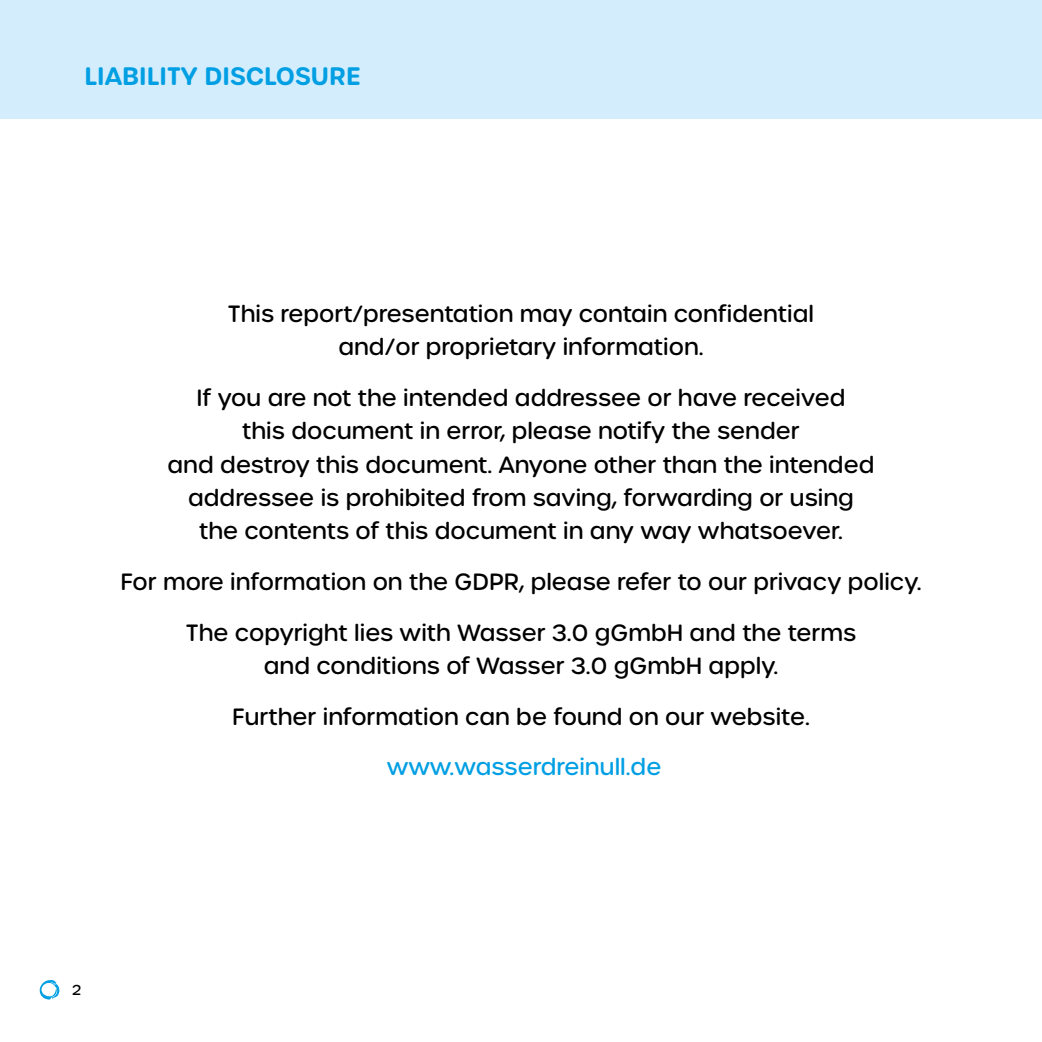
<style>
.page{position:relative;width:1042px;height:1042px;background:#fff}
.page>*{position:absolute;margin:0;border:0;box-sizing:border-box;transform-origin:0 0}
.t1{font:600 24.5px "Urbane Rounded";color:#009fe3}
.t2{font:500 22.75px/33.2px "Urbane Rounded";color:#000;text-align:center}
.t3{font:500 22.75px "Urbane Rounded";color:#009fe3}
.t4{font:500 14px "Urbane Rounded";color:#000}
</style>
<div class="page">
<div style="left:0;top:0;width:1042px;height:118px;background:#d4edfc"></div>
<svg style="left:39px;top:980px;width:21px;height:20px"></svg>
<p class="t1" style="left:84px;top:60px;width:278px">LIABILITY DISCLOSURE</p>
<p class="t2" style="left:228px;top:297px;width:588px">This report/presentation may contain confidential and/or proprietary information.</p>
<p class="t2" style="left:167px;top:381px;width:708px">If you are not the intended addressee or have received<br>this document in error, please notify the sender<br>and destroy this document. Anyone other than the intended addressee is prohibited from saving, forwarding or using the contents of this document in any way whatsoever.</p>
<p class="t2" style="left:120px;top:565px;width:802px">For more information on the GDPR, please refer to our privacy policy.</p>
<p class="t2" style="left:186px;top:616px;width:671px">The copyright lies with Wasser 3.0 gGmbH and the terms and conditions of Wasser 3.0 gGmbH apply.</p>
<p class="t2" style="left:232px;top:700px;width:579px">Further information can be found on our website.</p>
<p class="t3" style="left:387px;top:752px;width:276px">www.wasserdreinull.de</p>
<p class="t4" style="left:72px;top:981px;width:11px">2</p>
</div>
